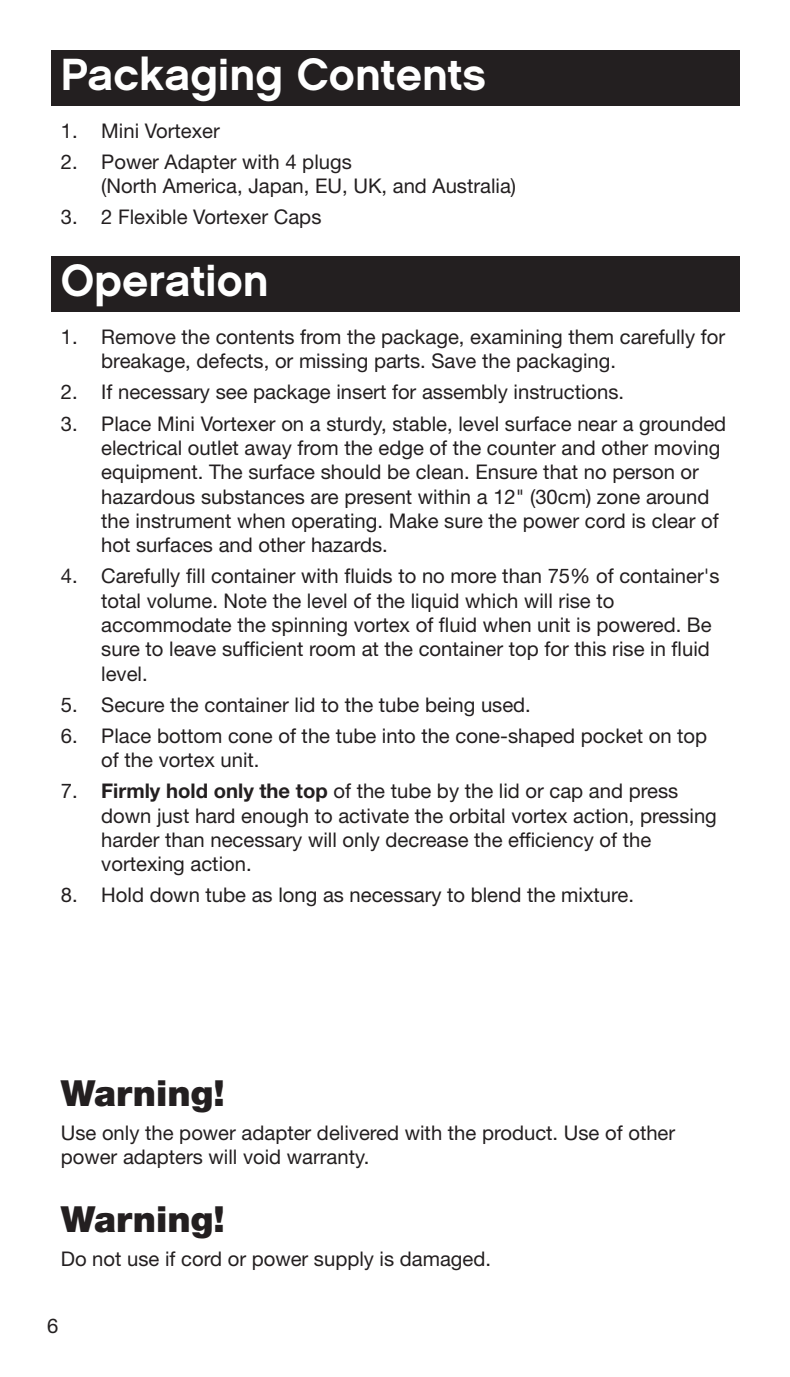
<style>
.page{position:relative;width:790px;height:1377px;background:#fff}
.page>*{position:absolute;margin:0;border:0;box-sizing:border-box;transform-origin:0 0}
.t1{font:45px "Chalet New York Nineteen Sixty";color:#fff}
.t2{font:900 36px "Helvetica Neue LT Std";color:#231f20}
.t3{font:20.25px/24.3px "Helvetica Neue LT Std";color:#231f20}
.s1{font-weight:700}
</style>
<div class="page">
<div style="left:51px;top:51px;width:688px;height:55px;background:#231f20"></div>
<div style="left:51px;top:257px;width:688px;height:55px;background:#231f20"></div>
<h1 class="t1" style="left:61px;top:47px;width:427px">Packaging Contents</h1>
<p class="t3" style="left:61px;top:118px;width:161px">1. Mini Vortexer</p>
<p class="t3" style="left:101px;top:149px;width:416px;text-indent:-40px">2. Power Adapter with 4 plugs<br>(North America, Japan, EU, UK, and Australia)</p>
<p class="t3" style="left:61px;top:205px;width:262px">3. 2 Flexible Vortexer Caps</p>
<h1 class="t1" style="left:61px;top:253px;width:209px">Operation</h1>
<p class="t3" style="left:101px;top:324px;width:625px;text-indent:-40px">1. Remove the contents from the package, examining them carefully for breakage, defects, or missing parts. Save the packaging.</p>
<p class="t3" style="left:61px;top:380px;width:565px">2. If necessary see package insert for assembly instructions.</p>
<p class="t3" style="left:101px;top:411px;width:626px;text-indent:-40px">3. Place Mini Vortexer on a sturdy, stable, level surface near a grounded electrical outlet away from the edge of the counter and other moving equipment. The surface should be clean. Ensure that no person or hazardous substances are present within a 12" (30cm) zone around the instrument when operating. Make sure the power cord is clear of hot surfaces and other hazards.</p>
<p class="t3" style="left:101px;top:564px;width:620px;text-indent:-40px">4. Carefully fill container with fluids to no more than 75% of container's total volume. Note the level of the liquid which will rise to accommodate the spinning vortex of fluid when unit is powered. Be sure to leave sufficient room at the container top for this rise in fluid level.</p>
<p class="t3" style="left:61px;top:692px;width:472px">5. Secure the container lid to the tube being used.</p>
<p class="t3" style="left:101px;top:723px;width:607px;text-indent:-40px">6. Place bottom cone of the tube into the cone-shaped pocket on top of the vortex unit.</p>
<p class="t3" style="left:101px;top:779px;width:617px;text-indent:-40px">7. <span class="s1">Firmly hold only the top</span> of the tube by the lid or cap and press down just hard enough to activate the orbital vortex action, pressing harder than necessary will only decrease the efficiency of the vortexing action.</p>
<p class="t3" style="left:61px;top:883px;width:575px">8. Hold down tube as long as necessary to blend the mixture.</p>
<h2 class="t2" style="left:61px;top:1071px;width:165px">Warning!</h2>
<p class="t3" style="left:61px;top:1120px;width:616px">Use only the power adapter delivered with the product. Use of other power adapters will void warranty.</p>
<h2 class="t2" style="left:61px;top:1198px;width:165px">Warning!</h2>
<p class="t3" style="left:61px;top:1247px;width:432px">Do not use if cord or power supply is damaged.</p>
<p class="t3" style="left:47px;top:1313px;width:13px">6</p>
</div>
